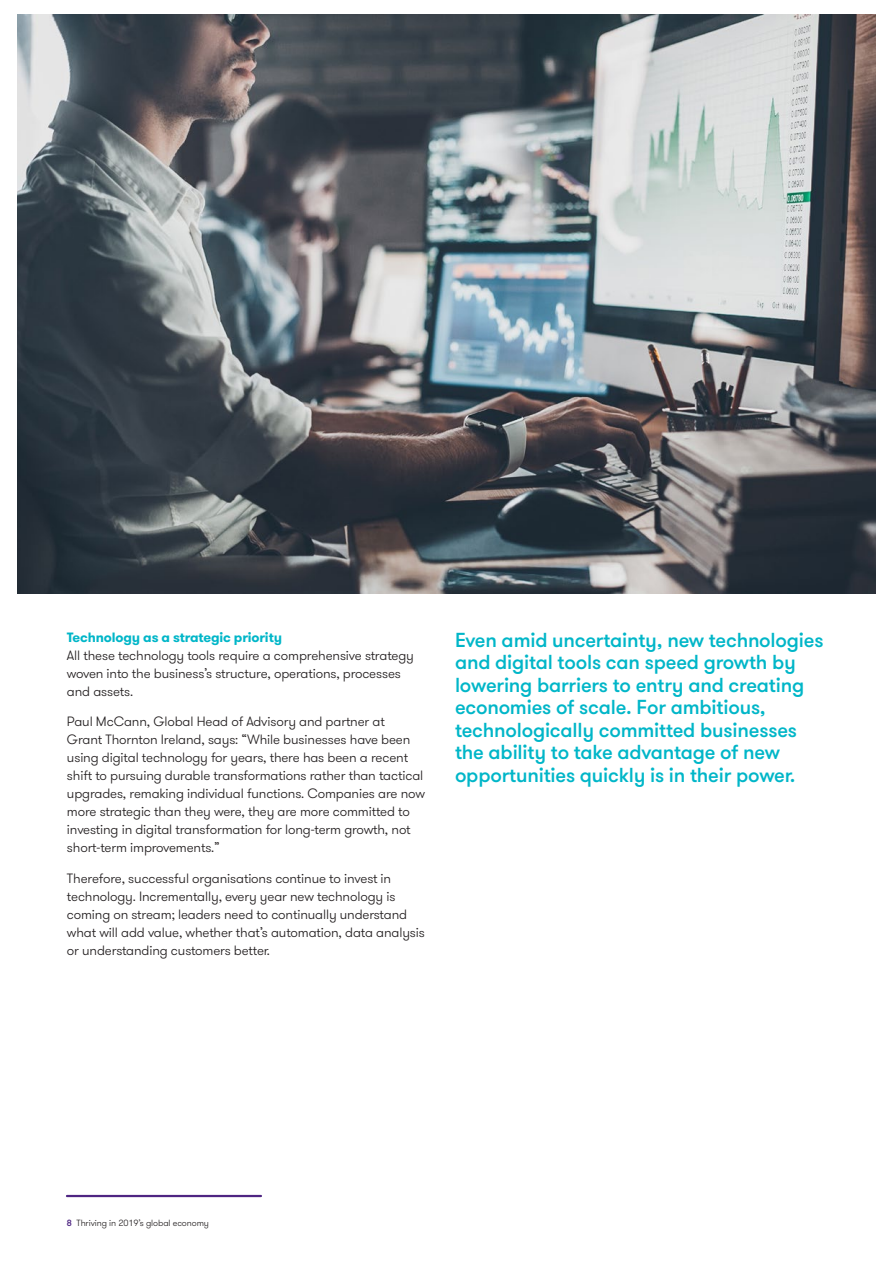
<style>
.page{position:relative;width:893px;height:1263px;background:#fff}
.page>*{position:absolute;margin:0;border:0;box-sizing:border-box;transform-origin:0 0}
._04_Headline_four_Me{font:500 20.25px/22.5px "GT Walsheim Pro";letter-spacing:-.01em;color:#00b6c8}
._11_Body_text{font:300 13.5px/18px "GT Walsheim Pro";letter-spacing:-.01em;color:#231f20}
._05_Subheading_one_B{font:700 13.5px "GT Walsheim Pro";letter-spacing:-.01em;color:#00b6c8}
.t1{font:300 9px "GT Walsheim Pro";letter-spacing:-.01em;color:#231f20}
.s1{font-weight:500;color:#4e2582}
</style>
<div class="page">
<hr style="left:67px;top:1195px;width:194px;height:2px;background:#4e2582">
<img style="left:17px;top:15px;width:859px;height:579px">
<p class="_05_Subheading_one_B" style="left:67px;top:628px;width:217px">Technology as a strategic priority</p>
<p class="_11_Body_text" style="left:67px;top:646px;width:348px">All these technology tools require a comprehensive strategy woven into the business’s structure, operations, processes and assets.</p>
<p class="_11_Body_text" style="left:67px;top:713px;width:359px">Paul McCann, Global Head of Advisory and partner at<br>Grant Thornton Ireland, says: “While businesses have been using digital technology for years, there has been a recent shift to pursuing durable transformations rather than tactical upgrades, remaking individual functions. Companies are now more strategic than they were, they are more committed to investing in digital transformation for long-term growth, not short-term improvements.”</p>
<p class="_11_Body_text" style="left:67px;top:870px;width:359px">Therefore, successful organisations continue to invest in technology. Incrementally, every year new technology is coming on stream; leaders need to continually understand what will add value, whether that’s automation, data analysis or understanding customers better.</p>
<p class="_04_Headline_four_Me" style="left:455px;top:629px;width:370px">Even amid uncertainty, new technologies and digital tools can speed growth by lowering barriers to entry and creating economies of scale. For ambitious, technologically committed businesses the ability to take advantage of new opportunities quickly is in their power.</p>
<p class="t1" style="left:67px;top:1217px;width:144px"><span class="s1">8</span> Thriving in 2019’s global economy</p>
</div>
